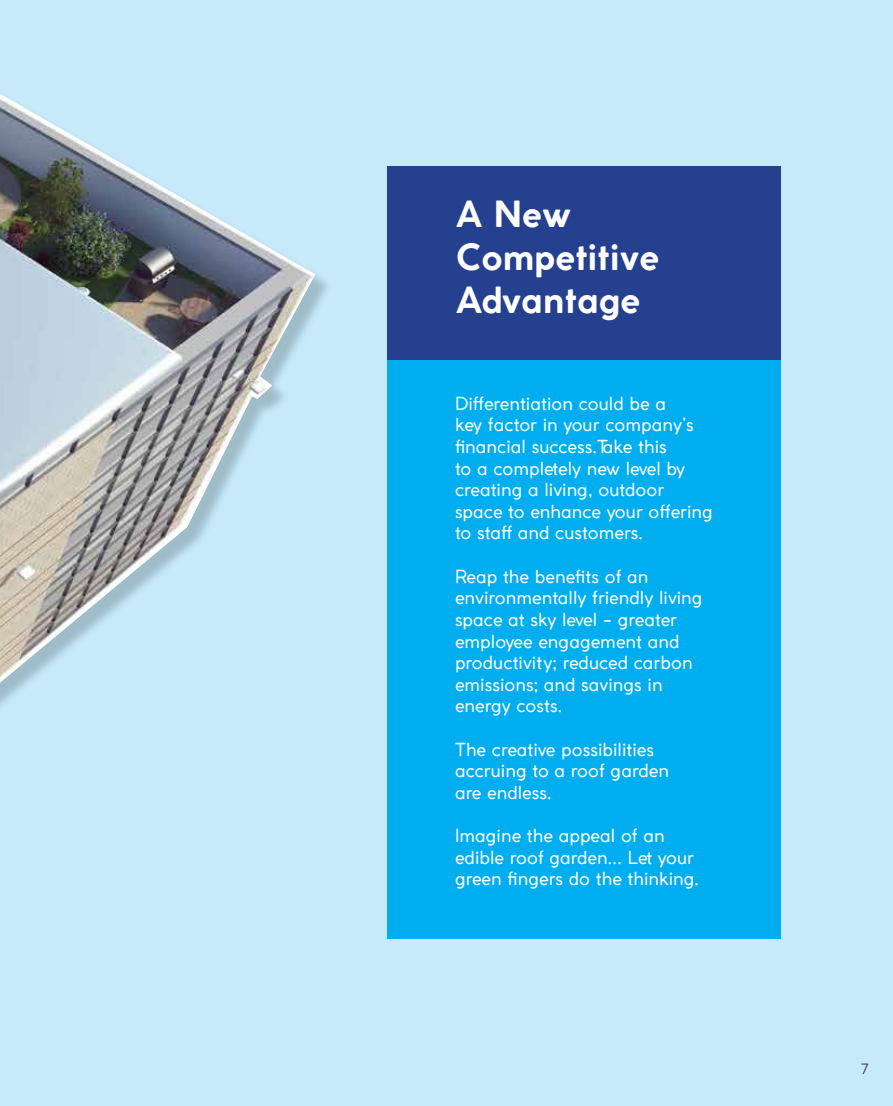
<style>
.page{position:relative;width:893px;height:1106px;background:#c7eafb}
.page>*{position:absolute;margin:0;border:0;box-sizing:border-box;transform-origin:0 0}
.t1{font:700 36px/43.2px "Coco Gothic";color:#fff}
.t2{font:18px/21.6px "Coco Gothic";color:#fff}
.t3{font:300 15px "Gill Sans";color:#000}
</style>
<div class="page">
<div style="left:387px;top:166px;width:393px;height:772px;background:#00aeef"></div>
<div style="left:387px;top:166px;width:393px;height:193px;background:#25408f"></div>
<img style="left:0;top:94px;width:315px;height:588px">
<h1 class="t1" style="left:456px;top:192px;width:205px">A New<br>Competitive<br>Advantage</h1>
<p class="t2" style="left:455px;top:392px;width:259px">Differentiation could be a<br>key factor in your company’s financial success.Take this<br>to a completely new level by creating a living, outdoor space to enhance your offering to staff and customers.</p>
<p class="t2" style="left:455px;top:565px;width:249px">Reap the benefits of an environmentally friendly living space at sky level - greater employee engagement and productivity; reduced carbon emissions; and savings in energy costs.</p>
<p class="t2" style="left:455px;top:738px;width:215px">The creative possibilities accruing to a roof garden are endless.</p>
<p class="t2" style="left:455px;top:824px;width:246px">Imagine the appeal of an edible roof garden... Let your green fingers do the thinking.</p>
<p class="t3" style="left:861px;top:1060px;width:9px">7</p>
</div>
